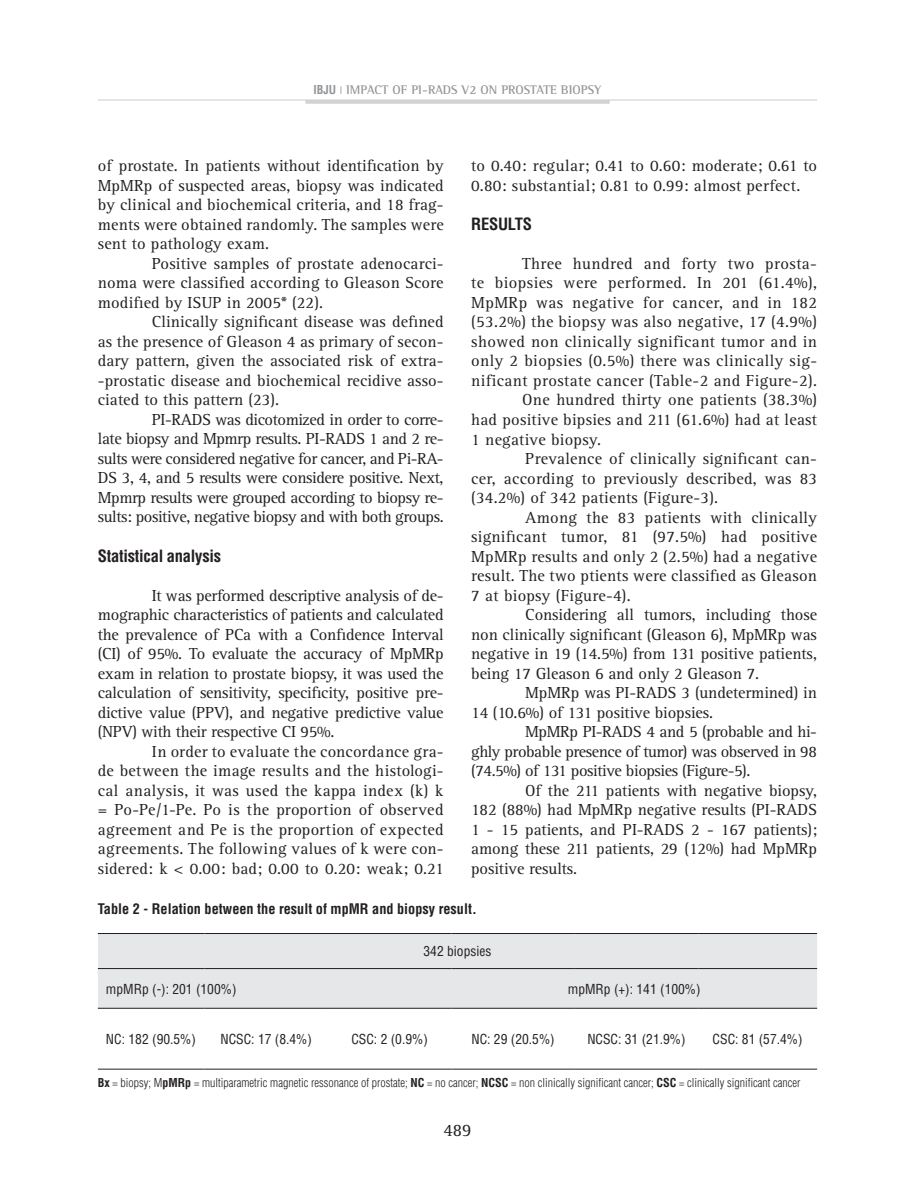
<style>
.page{position:relative;width:898px;height:1200px;background:#fff}
.page>*{position:absolute;margin:0;border:0;box-sizing:border-box;transform-origin:0 0}
.t1{font:18px "Rotis Serif";color:#231f20}
.t2{font:16.5px/19.5px "Rotis Serif";letter-spacing:.01em;color:#231f20;text-align:justify}
.t3{font:16.5px "Rotis Serif";letter-spacing:-.025em;color:#231f20}
.t4{font:700 condensed 16.5px "Helvetica";letter-spacing:-.015em;color:#231f20}
.t5{font:700 condensed 14.25px "Helvetica";color:#231f20}
.t6{font:condensed 13.5px "Helvetica";color:#231f20}
.t7{font:700 12.75px "Rotis Semi Serif";color:#939598}
.t8{font:300 condensed 12px "Helvetica";color:#231f20}
.s1{font-family:"Helvetica";font-stretch:condensed;font-size:12px}
.s2{font-weight:700}
</style>
<div class="page">
<hr style="left:98px;top:99px;width:718px;height:2px;background:#dcdddf">
<hr style="left:305px;top:100px;width:304px;height:4px;background:#d1d2d4">
<div style="left:98px;top:933px;width:718px;height:74px;background:#e6e7e9"></div>
<hr style="left:98px;top:932px;width:106px;height:1px;background:#231f20">
<hr style="left:204px;top:932px;width:124px;height:1px;background:#231f20">
<hr style="left:328px;top:932px;width:123px;height:1px;background:#231f20">
<hr style="left:451px;top:932px;width:123px;height:1px;background:#231f20">
<hr style="left:574px;top:932px;width:124px;height:1px;background:#231f20">
<hr style="left:698px;top:932px;width:118px;height:1px;background:#231f20">
<hr style="left:98px;top:967px;width:106px;height:1px;background:#231f20">
<hr style="left:204px;top:967px;width:124px;height:1px;background:#231f20">
<hr style="left:328px;top:967px;width:123px;height:1px;background:#231f20">
<hr style="left:451px;top:967px;width:123px;height:1px;background:#231f20">
<hr style="left:574px;top:967px;width:124px;height:1px;background:#231f20">
<hr style="left:698px;top:967px;width:118px;height:1px;background:#231f20">
<hr style="left:98px;top:1007px;width:106px;height:1px;background:#231f20">
<hr style="left:204px;top:1007px;width:124px;height:1px;background:#231f20">
<hr style="left:328px;top:1007px;width:123px;height:1px;background:#231f20">
<hr style="left:451px;top:1007px;width:123px;height:1px;background:#231f20">
<hr style="left:574px;top:1007px;width:124px;height:1px;background:#231f20">
<hr style="left:698px;top:1007px;width:118px;height:1px;background:#231f20">
<hr style="left:98px;top:1068px;width:106px;height:1px;background:#231f20">
<hr style="left:204px;top:1068px;width:124px;height:1px;background:#231f20">
<hr style="left:328px;top:1068px;width:123px;height:1px;background:#231f20">
<hr style="left:451px;top:1068px;width:123px;height:1px;background:#231f20">
<hr style="left:574px;top:1068px;width:124px;height:1px;background:#231f20">
<hr style="left:698px;top:1068px;width:118px;height:1px;background:#231f20">
<p class="t7" style="left:313px;top:82px;width:289px"><span class="s1">ibju</span> <sup>|</sup> IMPACT OF PI-RADS V2 ON PROSTATE BIOPSY</p>
<p class="t2" style="left:98px;top:156px;width:347px">of prostate. In patients without identification by MpMRp of suspected areas, biopsy was indicated by clinical and biochemical criteria, and 18 frag&shy;ments were obtained randomly. The samples were sent to pathology exam.</p>
<p class="t2" style="left:98px;top:254px;width:347px;text-indent:54px">Positive samples of prostate adenocarci&shy;noma were classified according to Gleason Score modified by ISUP in 2005* (22).</p>
<p class="t2" style="left:98px;top:312px;width:347px;text-indent:54px">Clinically significant disease was defined as the presence of Gleason 4 as primary of secon&shy;dary pattern, given the associated risk of extra--prostatic disease and biochemical recidive asso&shy;ciated to this pattern (23).</p>
<p class="t2" style="left:98px;top:410px;width:347px;text-indent:54px">PI-RADS was dicotomized in order to corre&shy;late biopsy and Mpmrp results. PI-RADS 1 and 2 re&shy;sults were considered negative for cancer, and Pi-RA-DS 3, 4, and 5 results were considere positive. Next, Mpmrp results were grouped according to biopsy re&shy;sults: positive, negative biopsy and with both groups.</p>
<p class="t4" style="left:98px;top:545px;width:125px">Statistical analysis</p>
<p class="t2" style="left:98px;top:585px;width:347px;text-indent:54px">It was performed descriptive analysis of de&shy;mographic characteristics of patients and calculated the prevalence of PCa with a Confidence Interval (CI) of 95%. To evaluate the accuracy of MpMRp exam in relation to prostate biopsy, it was used the calculation of sensitivity, specificity, positive pre&shy;dictive value (PPV), and negative predictive value (NPV) with their respective CI 95%.</p>
<p class="t2" style="left:98px;top:741px;width:347px;text-indent:54px">In order to evaluate the concordance gra&shy;de between the image results and the histologi&shy;cal analysis, it was used the kappa index (k) k = Po-Pe/1-Pe. Po is the proportion of observed agreement and Pe is the proportion of expected agreements. The following values of k were con&shy;sidered: k &lt; 0.00: bad; 0.00 to 0.20: weak; 0.21</p>
<p class="t2" style="left:471px;top:156px;width:347px">to 0.40: regular; 0.41 to 0.60: moderate; 0.61 to<br>0.80: substantial; 0.81 to 0.99: almost perfect.</p>
<p class="t4" style="left:471px;top:213px;width:62px">RESULTS</p>
<p class="t2" style="left:522px;top:254px;width:296px">Three hundred and forty two prosta-</p>
<p class="t2" style="left:471px;top:273px;width:347px">te biopsies were performed. In 201 (61.4%),</p>
<p class="t2" style="left:471px;top:293px;width:347px">MpMRp was negative for cancer, and in 182</p>
<p class="t2" style="left:471px;top:312px;width:347px">(53.2%) the biopsy was also negative, 17 (4.9%)</p>
<p class="t2" style="left:471px;top:332px;width:347px">showed non clinically significant tumor and in</p>
<p class="t2" style="left:471px;top:351px;width:347px">only 2 biopsies (0.5%) there was clinically sig-</p>
<p class="t2" style="left:471px;top:371px;width:347px">nificant prostate cancer (Table-2 and Figure-2).</p>
<p class="t2" style="left:522px;top:390px;width:296px">One hundred thirty one patients (38.3%)</p>
<p class="t2" style="left:471px;top:410px;width:347px">had positive bipsies and 211 (61.6%) had at least</p>
<p class="t2" style="left:471px;top:429px;width:131px">1 negative biopsy.</p>
<p class="t2" style="left:525px;top:449px;width:293px">Prevalence of clinically significant can-</p>
<p class="t2" style="left:471px;top:468px;width:347px">cer, according to previously described, was 83</p>
<p class="t2" style="left:471px;top:488px;width:248px">(34.2%) of 342 patients (Figure-3).</p>
<p class="t2" style="left:525px;top:507px;width:293px">Among the 83 patients with clinically</p>
<p class="t2" style="left:471px;top:527px;width:347px">significant tumor, 81 (97.5%) had positive</p>
<p class="t2" style="left:471px;top:546px;width:347px">MpMRp results and only 2 (2.5%) had a negative</p>
<p class="t2" style="left:471px;top:566px;width:347px">result. The two ptients were classified as Gleason</p>
<p class="t2" style="left:471px;top:585px;width:161px">7 at biopsy (Figure-4).</p>
<p class="t2" style="left:525px;top:605px;width:293px">Considering all tumors, including those</p>
<p class="t2" style="left:471px;top:624px;width:347px">non clinically significant (Gleason 6), MpMRp was</p>
<p class="t2" style="left:471px;top:644px;width:347px">negative in 19 (14.5%) from 131 positive patients,</p>
<p class="t2" style="left:471px;top:663px;width:289px">being 17 Gleason 6 and only 2 Gleason 7.</p>
<p class="t2" style="left:525px;top:683px;width:293px">MpMRp was PI-RADS 3 (undetermined) in</p>
<p class="t2" style="left:471px;top:702px;width:243px">14 (10.6%) of 131 positive biopsies.</p>
<p class="t3" style="left:525px;top:722px;width:293px">MpMRp PI-RADS 4 and 5 (probable and hi-</p>
<p class="t3" style="left:471px;top:741px;width:347px">ghly probable presence of tumor) was observed in 98</p>
<p class="t3" style="left:471px;top:761px;width:280px">(74.5%) of 131 positive biopsies (Figure-5).</p>
<p class="t2" style="left:525px;top:780px;width:293px">Of the 211 patients with negative biopsy,</p>
<p class="t2" style="left:471px;top:800px;width:347px">182 (88%) had MpMRp negative results (PI-RADS</p>
<p class="t2" style="left:471px;top:819px;width:347px">1 - 15 patients, and PI-RADS 2 - 167 patients);</p>
<p class="t2" style="left:471px;top:839px;width:347px">among these 211 patients, 29 (12%) had MpMRp</p>
<p class="t2" style="left:471px;top:858px;width:108px">positive results.</p>
<p class="t5" style="left:98px;top:900px;width:380px">Table 2 - Relation between the result of mpMR and biopsy result.</p>
<p class="t6" style="left:423px;top:942px;width:69px">342 biopsies</p>
<p class="t6" style="left:106px;top:980px;width:132px">mpMRp (-): 201 (100%)</p>
<p class="t6" style="left:567px;top:980px;width:134px">mpMRp (+): 141 (100%)</p>
<p class="t6" style="left:106px;top:1030px;width:91px">NC: 182 (90.5%)</p>
<p class="t6" style="left:220px;top:1030px;width:93px">NCSC: 17 (8.4%)</p>
<p class="t6" style="left:351px;top:1030px;width:78px">CSC: 2 (0.9%)</p>
<p class="t6" style="left:471px;top:1030px;width:85px">NC: 29 (20.5%)</p>
<p class="t6" style="left:587px;top:1030px;width:100px">NCSC: 31 (21.9%)</p>
<p class="t6" style="left:712px;top:1030px;width:92px">CSC: 81 (57.4%)</p>
<p class="t8" style="left:98px;top:1074px;width:704px"><span class="s2">Bx</span> = biopsy; M<span class="s2">pMRp</span> = multiparametric magnetic ressonance of prostate; <span class="s2">NC</span> = no cancer; <span class="s2">NCSC</span> = non clinically significant cancer; <span class="s2">CSC</span> = clinically significant cancer</p>
<p class="t1" style="left:443px;top:1119px;width:30px">489</p>
</div>
